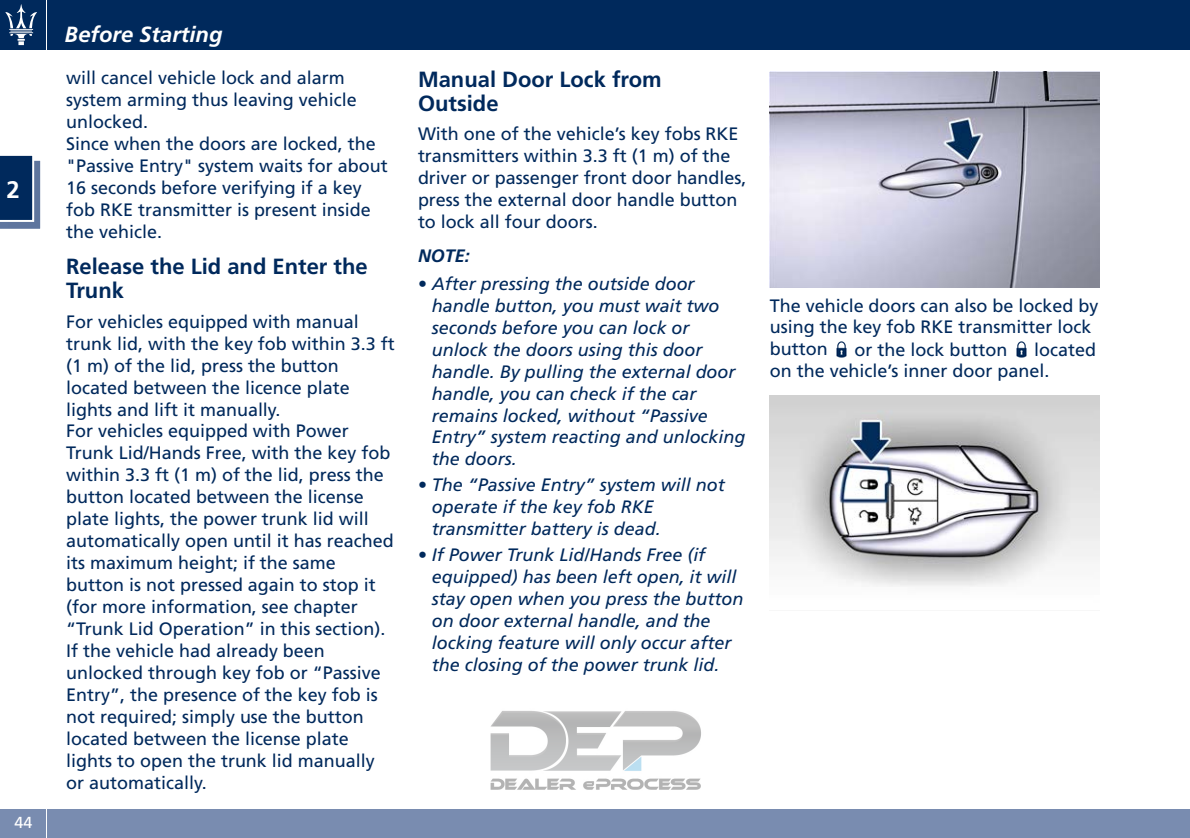
<style>
.page{position:relative;width:1190px;height:838px;background:#fff}
.page>*{position:absolute;margin:0;border:0;box-sizing:border-box;transform-origin:0 0}
.t1{font:700 24px "Frutiger LT Std";color:#fff}
.t2{font:700 22px/24px "Frutiger LT Std";color:#00295c}
.t3{font:italic 700 22px "Frutiger LT Std";color:#fff}
.t4{font:18px/22px "Frutiger LT Std";color:#00295c}
.t5{font:italic 18px/22px "Frutiger LT Std";color:#00295c}
.t6{font:italic 700 18px "Frutiger LT Std";color:#00295c}
.t7{font:16px "Frutiger LT Std";color:#fff}
.s1{font-style:normal}
</style>
<div class="page">
<div style="left:0;top:0;width:1189px;height:50px;background:#00295c"></div>
<div style="left:0;top:809px;width:1189px;height:29px;background:#798cb0"></div>
<svg style="left:0;top:223px;width:2px;height:6px"></svg>
<svg style="left:2px;top:223px;width:2px;height:6px"></svg>
<svg style="left:4px;top:223px;width:2px;height:6px"></svg>
<svg style="left:6px;top:223px;width:2px;height:6px"></svg>
<svg style="left:8px;top:223px;width:2px;height:6px"></svg>
<svg style="left:10px;top:223px;width:2px;height:6px"></svg>
<svg style="left:12px;top:223px;width:2px;height:6px"></svg>
<svg style="left:14px;top:223px;width:2px;height:6px"></svg>
<svg style="left:16px;top:223px;width:2px;height:6px"></svg>
<svg style="left:18px;top:223px;width:2px;height:6px"></svg>
<svg style="left:20px;top:223px;width:2px;height:6px"></svg>
<svg style="left:22px;top:223px;width:2px;height:6px"></svg>
<svg style="left:24px;top:223px;width:2px;height:6px"></svg>
<svg style="left:26px;top:223px;width:2px;height:6px"></svg>
<svg style="left:28px;top:223px;width:2px;height:6px"></svg>
<svg style="left:30px;top:223px;width:2px;height:6px"></svg>
<svg style="left:32px;top:223px;width:2px;height:6px"></svg>
<hr style="left:34px;top:161px;width:4px;height:68px;background:#5e759e">
<hr style="left:38px;top:161px;width:2px;height:68px;background:#5e759d">
<svg style="left:0;top:155px;width:35px;height:68px"></svg>
<img style="left:836px;top:341px;width:11px;height:17px">
<img style="left:1016px;top:341px;width:11px;height:17px">
<img style="left:769px;top:72px;width:330px;height:216px">
<img style="left:769px;top:395px;width:330px;height:192px">
<hr style="left:46px;top:0;width:1px;height:54px;background:#fff">
<hr style="left:46px;top:800px;width:1px;height:38px;background:#fff">
<svg style="left:5px;top:4px;width:32px;height:41px"></svg>
<img style="left:490px;top:711px;width:211px;height:79px">
<h1 class="t1" style="left:7px;top:181px;width:15px">2</h1>
<p class="t7" style="left:15px;top:816px;width:19px">44</p>
<p class="t3" style="left:65px;top:26px;width:159px">Before Starting</p>
<p class="t4" style="left:66px;top:69px;width:323px">will cancel vehicle lock and alarm system arming thus leaving vehicle unlocked.<br>Since when the doors are locked, the "Passive Entry" system waits for about<br>16 seconds before verifying if a key fob RKE transmitter is present inside the vehicle.</p>
<p class="t2" style="left:66px;top:257px;width:303px">Release the Lid and Enter the<br>Trunk</p>
<p class="t4" style="left:66px;top:312px;width:330px">For vehicles equipped with manual trunk lid, with the key fob within 3.3 ft (1 m) of the lid, press the button located between the licence plate lights and lift it manually.<br>For vehicles equipped with Power Trunk Lid/Hands Free, with the key fob within 3.3 ft (1 m) of the lid, press the button located between the license plate lights, the power trunk lid will automatically open until it has reached its maximum height; if the same button is not pressed again to stop it (for more information, see chapter “Trunk Lid Operation” in this section).<br>If the vehicle had already been unlocked through key fob or “Passive Entry”, the presence of the key fob is not required; simply use the button located between the license plate lights to open the trunk lid manually or automatically.</p>
<p class="t2" style="left:418px;top:69px;width:245px">Manual Door Lock from<br>Outside</p>
<p class="t4" style="left:418px;top:124px;width:330px">With one of the vehicle’s key fobs RKE transmitters within 3.3 ft (1 m) of the driver or passenger front door handles, press the external door handle button to lock all four doors.</p>
<p class="t6" style="left:418px;top:249px;width:53px">NOTE:</p>
<p class="t5" style="left:432px;top:274px;width:315px;text-indent:-14px"><span class="s1">•</span> After pressing the outside door handle button, you must wait two seconds before you can lock or unlock the doors using this door handle. By pulling the external door handle, you can check if the car remains locked, without “Passive<br>Entry” system reacting and unlocking the doors.</p>
<p class="t5" style="left:432px;top:476px;width:294px;text-indent:-14px"><span class="s1">•</span> The “Passive Entry” system will not operate if the key fob RKE transmitter battery is dead.</p>
<p class="t5" style="left:432px;top:545px;width:313px;text-indent:-14px"><span class="s1">•</span> If Power Trunk Lid/Hands Free (if equipped) has been left open, it will stay open when you press the button on door external handle, and the locking feature will only occur after the closing of the power trunk lid.</p>
<p class="t4" style="left:769px;top:296px;width:330px">The vehicle doors can also be locked by using the key fob RKE transmitter lock button</p>
<p class="t4" style="left:769px;top:340px;width:328px;text-indent:264px">located on the vehicle’s inner door panel.</p>
<p class="t4" style="left:854px;top:340px;width:154px">or the lock button</p>
</div>
